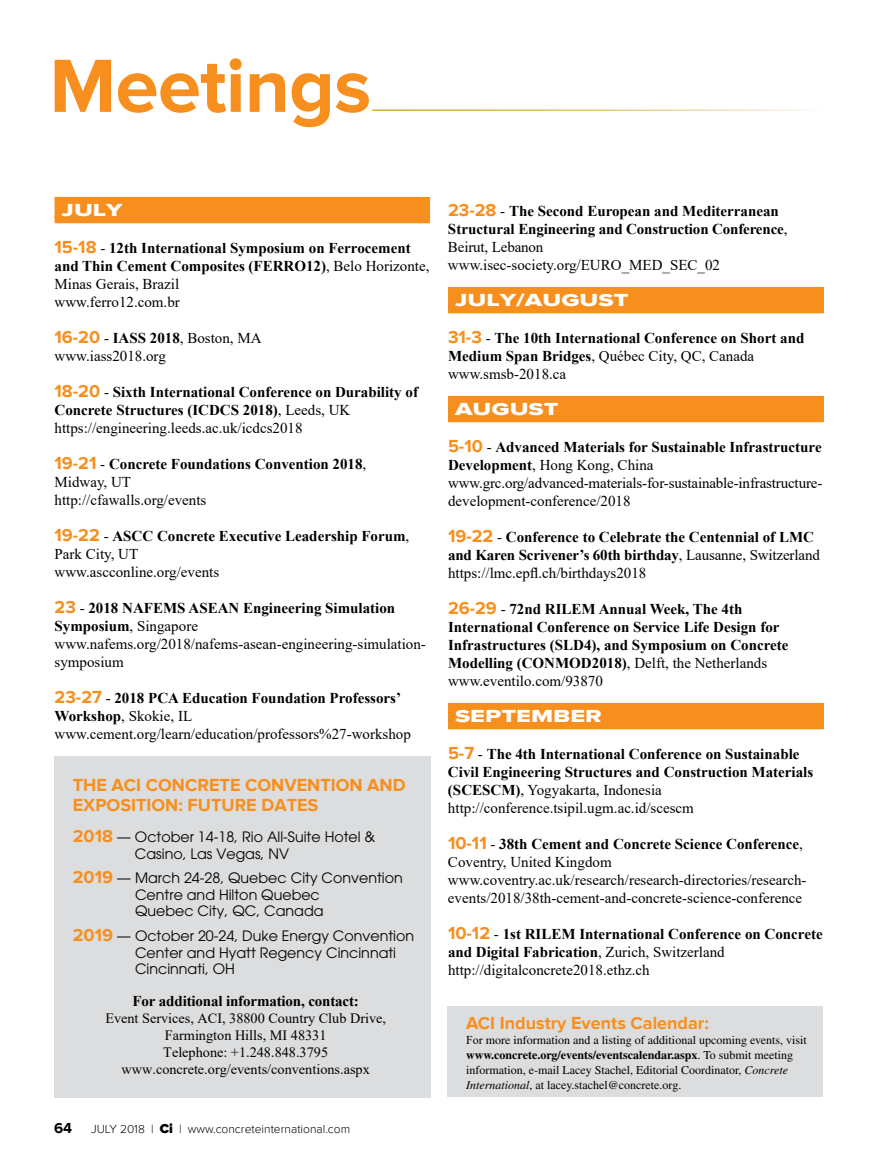
<style>
.page{position:relative;width:878px;height:1175px;background:#fff}
.page>*{position:absolute;margin:0;border:0;box-sizing:border-box;transform-origin:0 0}
.t1{font:700 78px "Proxima Nova";letter-spacing:-.01em;color:#f78f1e}
.t2{font:700 18px/19.5px "Proxima Nova";color:#f78f1e}
.t3{font:18px "Proxima Nova Extrabld";color:#fff;scale:1.4 1}
.t4{font:700 15px/18px "Times New Roman";color:#000}
.t5{font:15px/18px "Times New Roman";color:#000}
.t6{font:700 15px "Proxima Nova";color:#000}
.t7{font:14.25px/16.5px "Avant Garde";color:#000}
.t8{font:14.25px/17.1px "Times New Roman";color:#000;text-align:center}
.t9{font:12px/15px "Times";color:#000}
.t10{font:300 12px "Proxima Nova";color:#000}
.s1{font-family:"Proxima Nova";font-size:18px;color:#f78f1e}
.s2{font-weight:400}
.s3{font-family:"Proxima Nova";font-weight:700;font-size:18px;color:#f78f1e}
.s4{font-weight:700}
.s5{font-weight:900;font-size:13.5px}
.s6{font-family:"Times New Roman"}
.s7{font-style:italic}
</style>
<div class="page">
<div style="left:55px;top:197px;width:375px;height:21px;background:#f78f1e"></div>
<div style="left:55px;top:216px;width:375px;height:7px;background:#f78f1e"></div>
<div style="left:448px;top:287px;width:376px;height:21px;background:#f78f1e"></div>
<div style="left:448px;top:306px;width:376px;height:7px;background:#f78f1e"></div>
<div style="left:448px;top:396px;width:376px;height:21px;background:#f78f1e"></div>
<div style="left:448px;top:415px;width:376px;height:7px;background:#f78f1e"></div>
<div style="left:448px;top:703px;width:376px;height:21px;background:#f78f1e"></div>
<div style="left:448px;top:721px;width:376px;height:8px;background:#f78f1e"></div>
<div style="left:447px;top:1006px;width:375px;height:90px;background:#dcddde"></div>
<div style="left:54px;top:756px;width:377px;height:341px;background:#dcddde"></div>
<h1 class="t1" style="left:50px;top:41px;width:323px">Meetings</h1>
<p class="t3" style="left:62px;top:199px;width:45px">JULY</p>
<p class="t4" style="left:55px;top:238px;width:376px"><span class="s1">15-18</span> <span class="s2">-</span> 12th International Symposium on Ferrocement and Thin Cement Composites (FERRO12)<span class="s2">, Belo Horizonte, Minas Gerais, Brazil<br>www.ferro12.com.br</span></p>
<p class="t5" style="left:55px;top:328px;width:208px"><span class="s3">16-20</span> - <span class="s4">IASS 2018</span>, Boston, MA www.iass2018.org</p>
<p class="t4" style="left:55px;top:382px;width:365px"><span class="s1">18-20</span> <span class="s2">-</span> Sixth International Conference on Durability of<br>Concrete Structures (ICDCS 2018)<span class="s2">, Leeds, UK https://engineering.leeds.ac.uk/icdcs2018</span></p>
<p class="t5" style="left:55px;top:454px;width:313px"><span class="s3">19-21</span> - <span class="s4">Concrete Foundations Convention 2018</span>,<br>Midway, UT<br>http://cfawalls.org/events</p>
<p class="t5" style="left:55px;top:526px;width:356px"><span class="s3">19-22</span> - <span class="s4">ASCC Concrete Executive Leadership Forum</span>,<br>Park City, UT<br>www.ascconline.org/events</p>
<p class="t5" style="left:55px;top:598px;width:373px"><span class="s3">23</span> - <span class="s4">2018 NAFEMS ASEAN Engineering Simulation Symposium</span>, Singapore www.nafems.org/2018/nafems-asean-engineering-simulation&shy;symposium</p>
<p class="t5" style="left:55px;top:688px;width:358px"><span class="s3">23-27</span> - <span class="s4">2018 PCA Education Foundation Professors’<br>Workshop</span>, Skokie, IL www.cement.org/learn/education/professors%27-workshop</p>
<p class="t2" style="left:73px;top:776px;width:334px">THE ACI CONCRETE CONVENTION AND<br>EXPOSITION: FUTURE DATES</p>
<p class="t7" style="left:135px;top:828px;width:242px;text-indent:-62px"><span class="s3">2018</span> — October 14-18, Rio All-Suite Hotel &amp;<br>Casino, Las Vegas, NV</p>
<p class="t7" style="left:135px;top:870px;width:269px;text-indent:-62px"><span class="s3">2019</span> — March 24-28, Quebec City Convention<br>Centre and Hilton Quebec<br>Quebec City, QC, Canada</p>
<p class="t7" style="left:135px;top:927px;width:281px;text-indent:-62px"><span class="s3">2019</span> — October 20-24, Duke Energy Convention<br>Center and Hyatt Regency Cincinnati<br>Cincinnati, OH</p>
<p class="t4" style="left:132px;top:991px;width:228px">For additional information, contact:</p>
<p class="t8" style="left:105px;top:1008px;width:282px">Event Services, ACI, 38800 Country Club Drive, Farmington Hills, MI 48331<br>Telephone: +1.248.848.3795 www.concrete.org/events/conventions.aspx</p>
<p class="t6" style="left:54px;top:1119px;width:20px">64</p>
<p class="t10" style="left:91px;top:1121px;width:260px">JULY 2018 | <span class="s5">Ci</span> | www.concreteinternational.com</p>
<p class="t4" style="left:448px;top:201px;width:341px"><span class="s1">23-28</span> <span class="s2">-</span> The Second European and Mediterranean Structural Engineering and Construction Conference<span class="s2">, Beirut, Lebanon www.isec-society.org/EURO_MED_SEC_02</span></p>
<p class="t3" style="left:455px;top:289px;width:125px">JULY/AUGUST</p>
<p class="t4" style="left:448px;top:328px;width:358px"><span class="s1">31-3</span> <span class="s2">-</span> The 10th International Conference on Short and<br>Medium Span Bridges<span class="s2">, Québec City, QC, Canada www.smsb-2018.ca</span></p>
<p class="t3" style="left:455px;top:398px;width:76px">AUGUST</p>
<p class="t5" style="left:448px;top:437px;width:376px"><span class="s3">5-10</span> - <span class="s4">Advanced Materials for Sustainable Infrastructure Development</span>, Hong Kong, China www.grc.org/advanced-materials-for-sustainable-infrastructure&shy;development-conference/2018</p>
<p class="t4" style="left:448px;top:527px;width:373px"><span class="s1">19-22</span> <span class="s2">-</span> Conference to Celebrate the Centennial of LMC and Karen Scrivener’s 60th birthday<span class="s2">, Lausanne, Switzerland https://lmc.epfl.ch/birthdays2018</span></p>
<p class="t4" style="left:448px;top:599px;width:342px"><span class="s1">26-29</span> <span class="s2">-</span> 72nd RILEM Annual Week, The 4th International Conference on Service Life Design for Infrastructures (SLD4), and Symposium on Concrete Modelling (CONMOD2018)<span class="s2">, Delft, the Netherlands www.eventilo.com/93870</span></p>
<p class="t3" style="left:455px;top:705px;width:106px">SEPTEMBER</p>
<p class="t4" style="left:448px;top:744px;width:367px"><span class="s1">5-7</span> <span class="s2">-</span> The 4th International Conference on Sustainable Civil Engineering Structures and Construction Materials (SCESCM)<span class="s2">, Yogyakarta, Indonesia http://conference.tsipil.ugm.ac.id/scescm</span></p>
<p class="t5" style="left:448px;top:834px;width:360px"><span class="s3">10-11</span> - <span class="s4">38th Cement and Concrete Science Conference</span>, Coventry, United Kingdom www.coventry.ac.uk/research/research-directories/research&shy;events/2018/38th-cement-and-concrete-science-conference</p>
<p class="t4" style="left:448px;top:924px;width:376px"><span class="s1">10-12</span> <span class="s2">-</span> 1st RILEM International Conference on Concrete and Digital Fabrication<span class="s2">, Zurich, Switzerland http://digitalconcrete2018.ethz.ch</span></p>
<p class="t2" style="left:466px;top:1013px;width:244px">ACI Industry Events Calendar:</p>
<p class="t9" style="left:466px;top:1032px;width:342px"><span class="s6">For</span> more information and a listing of additional upcoming events, visit <span class="s4">www.concrete.org/events/eventscalendar.aspx</span>. To submit meeting information, e-mail Lacey Stachel, Editorial Coordinator, <span class="s7">Concrete International</span>, at lacey.stachel@concrete.org.</p>
</div>
